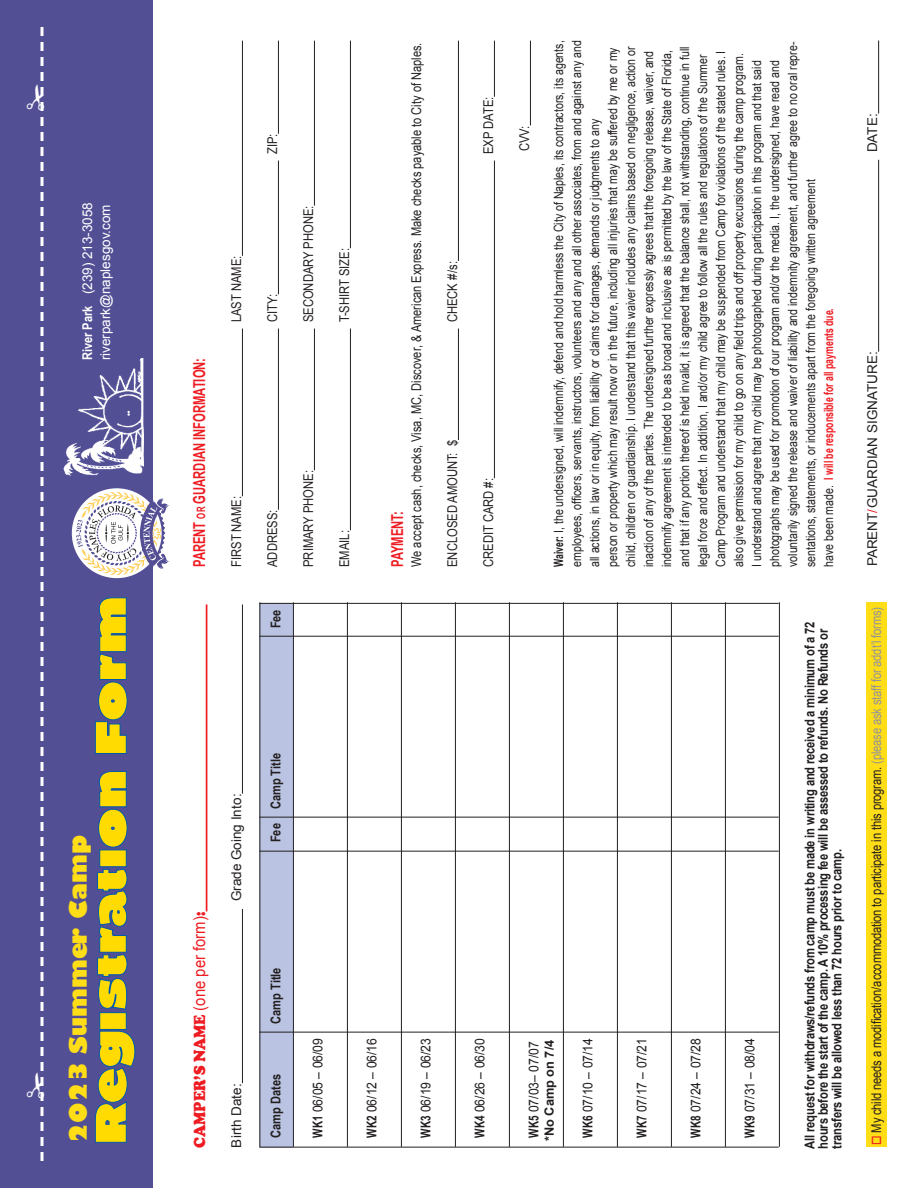
<style>
.page{position:relative;width:918px;height:1188px;background:#fff}
.page>*{position:absolute;margin:0;border:0;box-sizing:border-box;transform-origin:0 0}
.t1{font:800 24px "Gill Sans";color:#ffdd17}
._01_SBHD_Camp_Title{font:700 16.5px "Arial Narrow";color:#ee1d23;scale:.83 1}
._01_SBHD_Camp_Title-2{font:900 16.5px "Cooper";color:#ee1d23;scale:.9 1}
._05a_BDY_-_1st_PARA{font:13.5px "Arial";color:#231f20;scale:.83 1}
._05a_BDY_-_1st_PARA-2{font:700 13.5px/13.5px "Arial";letter-spacing:-.015em;color:#231f20;scale:.83 1}
._03B_INFOBLK_Last{font:13.5px "Arial";color:#231f20;scale:.9 1}
._05a_BDY_-_1st_PARA-3{font:13.5px "Arial";color:#231f20;scale:.82 1}
._05a_BDY_-_1st_PARA-4{font:13.5px "Arial";color:#fff}
._03B_INFOBLK_Last-2{font:700 13.5px "Arial Narrow";color:#231f20}
._05a_BDY_-_1st_PARA-5{font:13.5px "Arial";color:#231f20}
._03A_INFOBLK_Main{font:13.5px "Arial";color:#231f20}
._05a_BDY_-_1st_PARA-6{font:12.75px/18px "Arial";color:#231f20;scale:.83 1}
.t2{font:700 12.75px "Arial";color:#231f20}
.s1{font-family:"Arial Narrow";font-weight:700}
.s2{font-size:11.55px}
.s3{font-family:"Arial";font-weight:400}
.s4{font-family:"Arial Narrow";font-weight:700;color:#ee1d23}
.s5{color:#ee1d23}
.s6{color:#939598}
</style>
<div class="page">
<div style="left:0;top:0;width:153px;height:1188px;background:#524f95"></div>
<div style="left:260px;top:603px;width:33px;height:545px;background:#bac4e2"></div>
<hr style="left:260px;top:602px;width:1px;height:545px;background:#231f20">
<hr style="left:293px;top:602px;width:1px;height:545px;background:#231f20">
<hr style="left:347px;top:602px;width:1px;height:545px;background:#231f20">
<hr style="left:401px;top:602px;width:1px;height:545px;background:#231f20">
<hr style="left:455px;top:602px;width:1px;height:545px;background:#231f20">
<hr style="left:509px;top:602px;width:1px;height:545px;background:#231f20">
<hr style="left:563px;top:602px;width:1px;height:545px;background:#231f20">
<hr style="left:617px;top:602px;width:1px;height:545px;background:#231f20">
<hr style="left:671px;top:602px;width:1px;height:545px;background:#231f20">
<hr style="left:725px;top:602px;width:1px;height:545px;background:#231f20">
<hr style="left:779px;top:602px;width:1px;height:545px;background:#231f20">
<hr style="left:259px;top:1032px;width:520px;height:1px;background:#231f20">
<hr style="left:259px;top:851px;width:520px;height:1px;background:#231f20">
<hr style="left:259px;top:636px;width:520px;height:1px;background:#231f20">
<hr style="left:259px;top:817px;width:520px;height:1px;background:#231f20">
<hr style="left:259px;top:603px;width:520px;height:1px;background:#231f20">
<hr style="left:259px;top:1147px;width:520px;height:1px;background:#231f20">
<hr style="left:206px;top:604px;width:1px;height:307px;background:#ee1d23">
<hr style="left:242px;top:909px;width:1px;height:174px;background:#231f20">
<hr style="left:242px;top:604px;width:1px;height:190px;background:#231f20">
<hr style="left:242px;top:328px;width:1px;height:168px;background:#231f20">
<hr style="left:242px;top:41px;width:1px;height:215px;background:#231f20">
<hr style="left:278px;top:329px;width:1px;height:181px;background:#231f20">
<hr style="left:278px;top:160px;width:1px;height:134px;background:#231f20">
<hr style="left:278px;top:41px;width:1px;height:93px;background:#231f20">
<hr style="left:314px;top:329px;width:1px;height:141px;background:#231f20">
<hr style="left:314px;top:41px;width:1px;height:165px;background:#231f20">
<hr style="left:350px;top:329px;width:1px;height:201px;background:#231f20">
<hr style="left:350px;top:41px;width:1px;height:207px;background:#231f20">
<hr style="left:458px;top:328px;width:1px;height:112px;background:#231f20">
<hr style="left:458px;top:41px;width:1px;height:220px;background:#231f20">
<hr style="left:494px;top:160px;width:1px;height:318px;background:#231f20">
<hr style="left:494px;top:41px;width:1px;height:56px;background:#231f20">
<hr style="left:530px;top:41px;width:1px;height:84px;background:#231f20">
<div style="left:866px;top:603px;width:21px;height:544px;background:#ffdd17"></div>
<hr style="left:878px;top:160px;width:1px;height:192px;background:#231f20">
<hr style="left:878px;top:40px;width:1px;height:74px;background:#231f20">
<img style="left:63px;top:358px;width:80px;height:118px">
<svg style="left:95px;top:597px;width:41px;height:546px"></svg>
<svg style="left:71px;top:488px;width:98px;height:91px"></svg>
<svg style="left:40px;top:27px;width:4px;height:1134px"></svg>
<p class="_05a_BDY_-_1st_PARA-4" style="left:78px;top:360px;width:160px;rotate:-90deg"><span class="s1">River Park</span> (239) 213-3058</p>
<p class="_05a_BDY_-_1st_PARA-4" style="left:96px;top:360px;width:158px;rotate:-90deg">riverpark@naplesgov.com</p>
<p class="t1" style="left:59px;top:1143px;width:310px;rotate:-90deg">2023 Summer Camp</p>
<p class="_01_SBHD_Camp_Title" style="left:187px;top:567px;width:253px;rotate:-90deg">PARENT <span class="s2">or</span> GUARDIAN INFORMATION:</p>
<p class="_05a_BDY_-_1st_PARA" style="left:227px;top:322px;width:82px;rotate:-90deg">LAST NAME:</p>
<p class="_05a_BDY_-_1st_PARA" style="left:227px;top:567px;width:87px;rotate:-90deg">FIRST NAME:</p>
<p class="_01_SBHD_Camp_Title-2" style="left:190px;top:1148px;width:264px;rotate:-90deg">CAMPER’S NAME <span class="s3">(one per form)</span>:</p>
<p class="_03A_INFOBLK_Main" style="left:227px;top:901px;width:109px;rotate:-90deg">Grade Going Into:</p>
<p class="_03A_INFOBLK_Main" style="left:227px;top:1148px;width:66px;rotate:-90deg">Birth Date:</p>
<p class="_05a_BDY_-_1st_PARA" style="left:263px;top:154px;width:26px;rotate:-90deg">ZIP:</p>
<p class="_05a_BDY_-_1st_PARA" style="left:263px;top:322px;width:35px;rotate:-90deg">CITY:</p>
<p class="_05a_BDY_-_1st_PARA" style="left:263px;top:567px;width:71px;rotate:-90deg">ADDRESS:</p>
<p class="_03B_INFOBLK_Last-2" style="left:266px;top:628px;width:21px;rotate:-90deg">Fee</p>
<p class="_03B_INFOBLK_Last-2" style="left:266px;top:842px;width:91px;rotate:-90deg">Fee Camp Title</p>
<p class="_03B_INFOBLK_Last-2" style="left:266px;top:1024px;width:58px;rotate:-90deg">Camp Title</p>
<p class="_03B_INFOBLK_Last-2" style="left:266px;top:1138px;width:65px;rotate:-90deg">Camp Dates</p>
<p class="_05a_BDY_-_1st_PARA" style="left:299px;top:322px;width:142px;rotate:-90deg">SECONDARY PHONE:</p>
<p class="_05a_BDY_-_1st_PARA" style="left:335px;top:322px;width:91px;rotate:-90deg">T-SHIRT SIZE:</p>
<p class="_05a_BDY_-_1st_PARA" style="left:299px;top:567px;width:118px;rotate:-90deg">PRIMARY PHONE:</p>
<p class="_05a_BDY_-_1st_PARA" style="left:335px;top:567px;width:46px;rotate:-90deg">EMAIL:</p>
<p class="_01_SBHD_Camp_Title" style="left:385px;top:567px;width:68px;rotate:-90deg">PAYMENT:</p>
<p class="_05a_BDY_-_1st_PARA-3" style="left:407px;top:567px;width:641px;rotate:-90deg">We accept cash, checks, Visa, MC, Discover, &amp; American Express. Make checks payable to City of Naples.</p>
<p class="_05a_BDY_-_1st_PARA" style="left:443px;top:322px;width:75px;rotate:-90deg">CHECK #/s:</p>
<p class="_05a_BDY_-_1st_PARA" style="left:443px;top:567px;width:155px;rotate:-90deg">ENCLOSED AMOUNT: $</p>
<p class="_05a_BDY_-_1st_PARA" style="left:479px;top:154px;width:71px;rotate:-90deg">EXP DATE:</p>
<p class="_05a_BDY_-_1st_PARA" style="left:479px;top:567px;width:109px;rotate:-90deg">CREDIT CARD #:</p>
<p class="_05a_BDY_-_1st_PARA" style="left:515px;top:151px;width:32px;rotate:-90deg">CVV:</p>
<p class="_05a_BDY_-_1st_PARA-6" style="left:550px;top:567px;width:636px;rotate:-90deg"><span class="s1">Waiver:</span> I, the undersigned, will indemnify, defend and hold harmless the City of Naples, its contractors, its agents, employees, officers, servants, instructors, volunteers and any and all other associates, from and against any and all actions, in law or in equity, from liability or claims for damages, demands or judgments to any<br>person or property which may result now or in the future, including all injuries that may be suffered by me or my child, children or guardianship. I understand that this waiver includes any claims based on negligence, action or inaction of any of the parties. The undersigned further expressly agrees that the foregoing release, waiver, and indemnify agreement is intended to be as broad and inclusive as is permitted by the law of the State of Florida, and that if any portion thereof is held invalid, it is agreed that the balance shall, not withstanding, continue in full legal force and effect. In addition, I and/or my child agree to follow all the rules and regulations of the Summer Camp Program and understand that my child may be suspended from Camp for violations of the stated rules. I also give permission for my child to go on any field trips and off property excursions during the camp program.<br>I understand and agree that my child may be photographed during participation in this program and that said photographs may be used for promotion of our program and/or the media. I, the undersigned, have read and voluntarily signed the release and waiver of liability and indemnity agreement, and further agree to no oral repre&shy;sentations, statements, or inducements apart from the foregoing written agreement<br>have been made. <span class="s4">I will be responsible for all payments due.</span></p>
<p class="_03B_INFOBLK_Last" style="left:309px;top:1138px;width:112px;rotate:-90deg"><span class="s1">WK1</span> 06/05 – 06/09</p>
<p class="_03B_INFOBLK_Last" style="left:363px;top:1138px;width:112px;rotate:-90deg"><span class="s1">WK2</span> 06/12 – 06/16</p>
<p class="_03B_INFOBLK_Last" style="left:417px;top:1138px;width:112px;rotate:-90deg"><span class="s1">WK3</span> 06/19 – 06/23</p>
<p class="_03B_INFOBLK_Last" style="left:471px;top:1138px;width:112px;rotate:-90deg"><span class="s1">WK4</span> 06/26 – 06/30</p>
<p class="_03B_INFOBLK_Last" style="left:525px;top:1138px;width:109px;rotate:-90deg"><span class="s1">WK5</span> 07/03– 07/07</p>
<p class="_03B_INFOBLK_Last" style="left:579px;top:1138px;width:112px;rotate:-90deg"><span class="s1">WK6</span> 07/10 – 07/14</p>
<p class="_03B_INFOBLK_Last" style="left:633px;top:1138px;width:112px;rotate:-90deg"><span class="s1">WK7</span> 07/17 – 07/21</p>
<p class="_03B_INFOBLK_Last" style="left:687px;top:1138px;width:112px;rotate:-90deg"><span class="s1">WK8</span> 07/24 – 07/28</p>
<p class="_03B_INFOBLK_Last" style="left:741px;top:1138px;width:112px;rotate:-90deg"><span class="s1">WK9</span> 07/31 – 08/04</p>
<p class="t2" style="left:541px;top:1141px;width:103px;rotate:-90deg">*No Camp on 7/4</p>
<p class="_05a_BDY_-_1st_PARA-2" style="left:803px;top:1149px;width:637px;rotate:-90deg">All request for withdraws/refunds from camp must be made in writing and received a minimum of a 72 hours before the start of the camp. A 10% processing fee will be assessed to refunds. No Refunds or transfers will be allowed less than 72 hours prior to camp.</p>
<p class="_05a_BDY_-_1st_PARA-5" style="left:864px;top:152px;width:40px;rotate:-90deg">DATE:</p>
<p class="_05a_BDY_-_1st_PARA-5" style="left:864px;top:566px;width:216px;rotate:-90deg">PARENT<span class="s5">/</span>GUARDIAN SIGNATURE:</p>
<p class="_05a_BDY_-_1st_PARA" style="left:868px;top:1145px;width:650px;rotate:-90deg"><span class="s5">□</span> My child needs a modification/accommodation to participate in this program. <span class="s6">(please ask staff for addt’l forms)</span></p>
</div>
